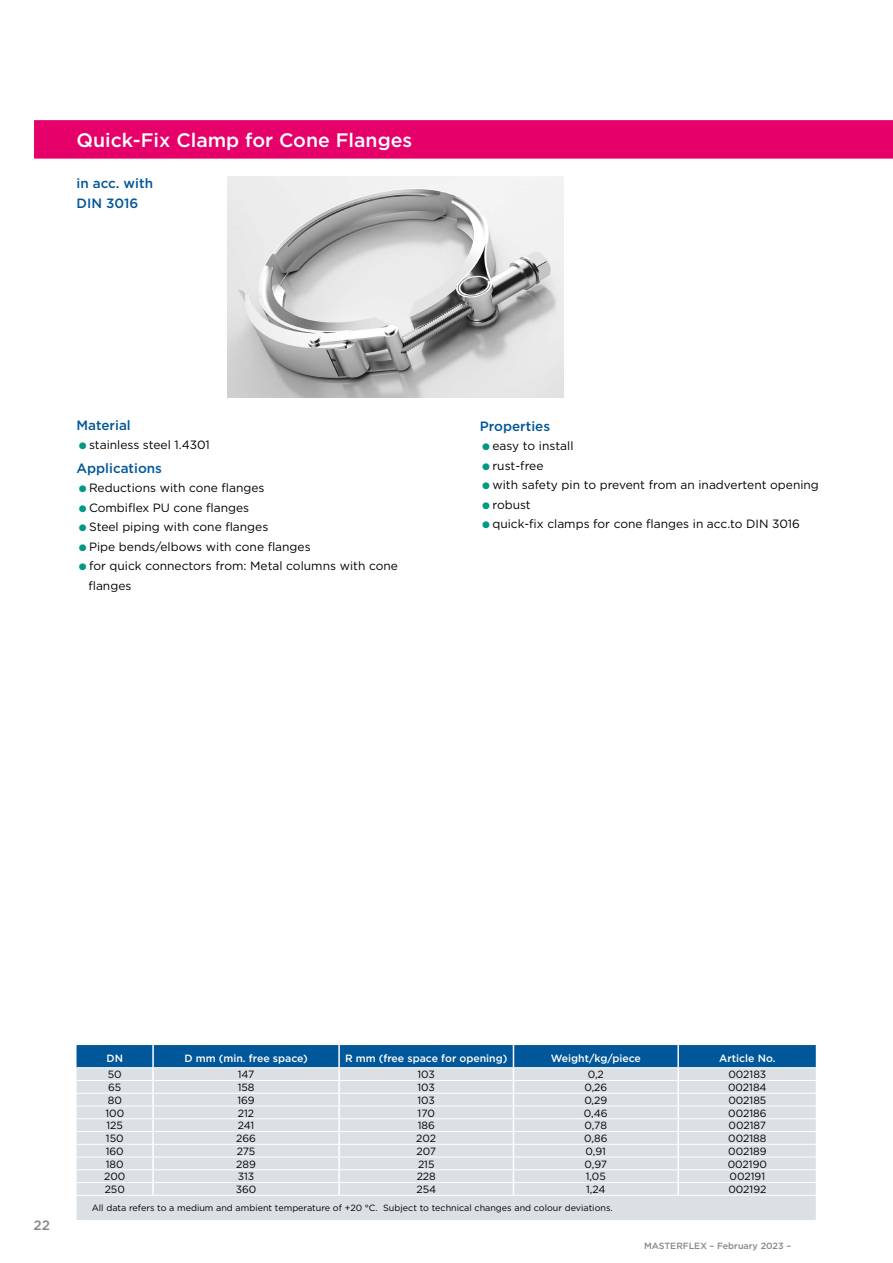
<style>
.page{position:relative;width:893px;height:1263px;background:#fff}
.page>*{position:absolute;margin:0;border:0;box-sizing:border-box;transform-origin:0 0}
.t1{font:500 19.5px "Gotham";color:#fff}
.t2{font:500 13.5px/19.5px "Gotham";color:#00579a}
.t3{font:500 13.5px "Gotham";color:#878787}
.t4{font:12px/19.5px "Gotham";color:#000}
.t5{font:10.5px "Gotham";color:#000}
.t6{font:500 10.5px "Gotham";color:#fff}
.t7{font:9px "Gotham";color:#000}
.t8{font:500 9px "Gotham";color:#878787}
.s1{font-size:26.25px;color:#009984}
</style>
<div class="page">
<div style="left:34px;top:120px;width:859px;height:39px;background:#e60069"></div>
<img style="left:227px;top:176px;width:336px;height:222px">
<svg style="left:77px;top:1045px;width:740px;height:175px;background:#bdced9"></svg>
<hr style="left:77px;top:1067px;width:76px;height:1px;background:#fff">
<hr style="left:153px;top:1067px;width:186px;height:1px;background:#fff">
<hr style="left:339px;top:1067px;width:174px;height:1px;background:#fff">
<hr style="left:513px;top:1067px;width:165px;height:1px;background:#fff">
<hr style="left:678px;top:1067px;width:138px;height:1px;background:#fff">
<hr style="left:77px;top:1080px;width:76px;height:1px;background:#fff">
<hr style="left:153px;top:1080px;width:186px;height:1px;background:#fff">
<hr style="left:339px;top:1080px;width:174px;height:1px;background:#fff">
<hr style="left:513px;top:1080px;width:165px;height:1px;background:#fff">
<hr style="left:678px;top:1080px;width:138px;height:1px;background:#fff">
<hr style="left:77px;top:1093px;width:76px;height:1px;background:#fff">
<hr style="left:153px;top:1093px;width:186px;height:1px;background:#fff">
<hr style="left:339px;top:1093px;width:174px;height:1px;background:#fff">
<hr style="left:513px;top:1093px;width:165px;height:1px;background:#fff">
<hr style="left:678px;top:1093px;width:138px;height:1px;background:#fff">
<hr style="left:77px;top:1105px;width:76px;height:1px;background:#fff">
<hr style="left:153px;top:1105px;width:186px;height:1px;background:#fff">
<hr style="left:339px;top:1105px;width:174px;height:1px;background:#fff">
<hr style="left:513px;top:1105px;width:165px;height:1px;background:#fff">
<hr style="left:678px;top:1105px;width:138px;height:1px;background:#fff">
<hr style="left:77px;top:1118px;width:76px;height:1px;background:#fff">
<hr style="left:153px;top:1118px;width:186px;height:1px;background:#fff">
<hr style="left:339px;top:1118px;width:174px;height:1px;background:#fff">
<hr style="left:513px;top:1118px;width:165px;height:1px;background:#fff">
<hr style="left:678px;top:1118px;width:138px;height:1px;background:#fff">
<hr style="left:77px;top:1131px;width:76px;height:1px;background:#fff">
<hr style="left:153px;top:1131px;width:186px;height:1px;background:#fff">
<hr style="left:339px;top:1131px;width:174px;height:1px;background:#fff">
<hr style="left:513px;top:1131px;width:165px;height:1px;background:#fff">
<hr style="left:678px;top:1131px;width:138px;height:1px;background:#fff">
<hr style="left:77px;top:1144px;width:76px;height:1px;background:#fff">
<hr style="left:153px;top:1144px;width:186px;height:1px;background:#fff">
<hr style="left:339px;top:1144px;width:174px;height:1px;background:#fff">
<hr style="left:513px;top:1144px;width:165px;height:1px;background:#fff">
<hr style="left:678px;top:1144px;width:138px;height:1px;background:#fff">
<hr style="left:77px;top:1157px;width:76px;height:1px;background:#fff">
<hr style="left:153px;top:1157px;width:186px;height:1px;background:#fff">
<hr style="left:339px;top:1157px;width:174px;height:1px;background:#fff">
<hr style="left:513px;top:1157px;width:165px;height:1px;background:#fff">
<hr style="left:678px;top:1157px;width:138px;height:1px;background:#fff">
<hr style="left:77px;top:1169px;width:76px;height:1px;background:#fff">
<hr style="left:153px;top:1169px;width:186px;height:1px;background:#fff">
<hr style="left:339px;top:1169px;width:174px;height:1px;background:#fff">
<hr style="left:513px;top:1169px;width:165px;height:1px;background:#fff">
<hr style="left:678px;top:1169px;width:138px;height:1px;background:#fff">
<hr style="left:77px;top:1182px;width:76px;height:1px;background:#fff">
<hr style="left:153px;top:1182px;width:186px;height:1px;background:#fff">
<hr style="left:339px;top:1182px;width:174px;height:1px;background:#fff">
<hr style="left:513px;top:1182px;width:165px;height:1px;background:#fff">
<hr style="left:678px;top:1182px;width:138px;height:1px;background:#fff">
<hr style="left:77px;top:1195px;width:76px;height:1px;background:#fff">
<hr style="left:153px;top:1195px;width:186px;height:1px;background:#fff">
<hr style="left:339px;top:1195px;width:174px;height:1px;background:#fff">
<hr style="left:513px;top:1195px;width:165px;height:1px;background:#fff">
<hr style="left:678px;top:1195px;width:138px;height:1px;background:#fff">
<h1 class="t1" style="left:77px;top:127px;width:337px">Quick-Fix Clamp for Cone Flanges</h1>
<p class="t2" style="left:77px;top:174px;width:78px">in acc. with<br>DIN 3016</p>
<p class="t2" style="left:77px;top:415px;width:56px">Material</p>
<p class="t4" style="left:77px;top:435px;width:135px"><span class="s1">•</span>stainless steel 1.4301</p>
<p class="t2" style="left:77px;top:458px;width:87px">Applications</p>
<p class="t4" style="left:77px;top:478px;width:189px"><span class="s1">•</span>Reductions with cone flanges</p>
<p class="t4" style="left:77px;top:498px;width:174px"><span class="s1">•</span>Combiflex PU cone flanges</p>
<p class="t4" style="left:77px;top:517px;width:193px"><span class="s1">•</span>Steel piping with cone flanges</p>
<p class="t4" style="left:77px;top:537px;width:236px"><span class="s1">•</span>Pipe bends/elbows with cone flanges</p>
<p class="t4" style="left:88px;top:556px;width:311px;text-indent:-12px"><span class="s1">•</span>for quick connectors from: Metal columns with cone flanges</p>
<p class="t2" style="left:480px;top:416px;width:72px">Properties</p>
<p class="t4" style="left:480px;top:436px;width:95px"><span class="s1">•</span>easy to install</p>
<p class="t4" style="left:480px;top:455px;width:65px"><span class="s1">•</span>rust-free</p>
<p class="t4" style="left:480px;top:475px;width:341px"><span class="s1">•</span>with safety pin to prevent from an inadvertent opening</p>
<p class="t4" style="left:480px;top:494px;width:52px"><span class="s1">•</span>robust</p>
<p class="t4" style="left:480px;top:514px;width:322px"><span class="s1">•</span>quick-fix clamps for cone flanges in acc.to DIN 3016</p>
<p class="t3" style="left:34px;top:1216px;width:18px">22</p>
<p class="t6" style="left:107px;top:1051px;width:18px">DN</p>
<p class="t6" style="left:184px;top:1051px;width:125px">D mm (min. free space)</p>
<p class="t6" style="left:345px;top:1051px;width:164px">R mm (free space for opening)</p>
<p class="t6" style="left:551px;top:1051px;width:92px">Weight/kg/piece</p>
<p class="t6" style="left:719px;top:1051px;width:58px">Article No.</p>
<p class="t5" style="left:108px;top:1068px;width:15px">50</p>
<p class="t5" style="left:238px;top:1068px;width:18px">147</p>
<p class="t5" style="left:417px;top:1068px;width:19px">103</p>
<p class="t5" style="left:588px;top:1068px;width:18px">0,2</p>
<p class="t5" style="left:728px;top:1068px;width:40px">002183</p>
<p class="t5" style="left:108px;top:1080px;width:15px">65</p>
<p class="t5" style="left:238px;top:1080px;width:18px">158</p>
<p class="t5" style="left:417px;top:1080px;width:19px">103</p>
<p class="t5" style="left:584px;top:1080px;width:24px">0,26</p>
<p class="t5" style="left:728px;top:1080px;width:40px">002184</p>
<p class="t5" style="left:108px;top:1093px;width:16px">80</p>
<p class="t5" style="left:237px;top:1093px;width:19px">169</p>
<p class="t5" style="left:417px;top:1093px;width:19px">103</p>
<p class="t5" style="left:584px;top:1093px;width:24px">0,29</p>
<p class="t5" style="left:728px;top:1093px;width:39px">002185</p>
<p class="t5" style="left:105px;top:1106px;width:20px">100</p>
<p class="t5" style="left:238px;top:1106px;width:18px">212</p>
<p class="t5" style="left:418px;top:1106px;width:19px">170</p>
<p class="t5" style="left:584px;top:1106px;width:25px">0,46</p>
<p class="t5" style="left:728px;top:1106px;width:40px">002186</p>
<p class="t5" style="left:107px;top:1119px;width:18px">125</p>
<p class="t5" style="left:238px;top:1119px;width:18px">241</p>
<p class="t5" style="left:418px;top:1119px;width:19px">186</p>
<p class="t5" style="left:585px;top:1119px;width:24px">0,78</p>
<p class="t5" style="left:728px;top:1119px;width:39px">002187</p>
<p class="t5" style="left:106px;top:1132px;width:19px">150</p>
<p class="t5" style="left:236px;top:1132px;width:21px">266</p>
<p class="t5" style="left:416px;top:1132px;width:21px">202</p>
<p class="t5" style="left:584px;top:1132px;width:25px">0,86</p>
<p class="t5" style="left:728px;top:1132px;width:40px">002188</p>
<p class="t5" style="left:106px;top:1144px;width:20px">160</p>
<p class="t5" style="left:237px;top:1144px;width:20px">275</p>
<p class="t5" style="left:416px;top:1144px;width:21px">207</p>
<p class="t5" style="left:586px;top:1144px;width:22px">0,91</p>
<p class="t5" style="left:728px;top:1144px;width:40px">002189</p>
<p class="t5" style="left:106px;top:1157px;width:19px">180</p>
<p class="t5" style="left:236px;top:1157px;width:21px">289</p>
<p class="t5" style="left:418px;top:1157px;width:18px">215</p>
<p class="t5" style="left:584px;top:1157px;width:24px">0,97</p>
<p class="t5" style="left:728px;top:1157px;width:41px">002190</p>
<p class="t5" style="left:104px;top:1170px;width:23px">200</p>
<p class="t5" style="left:238px;top:1170px;width:18px">313</p>
<p class="t5" style="left:417px;top:1170px;width:21px">228</p>
<p class="t5" style="left:586px;top:1170px;width:22px">1,05</p>
<p class="t5" style="left:730px;top:1170px;width:37px">002191</p>
<p class="t5" style="left:105px;top:1183px;width:22px">250</p>
<p class="t5" style="left:236px;top:1183px;width:22px">360</p>
<p class="t5" style="left:416px;top:1183px;width:21px">254</p>
<p class="t5" style="left:586px;top:1183px;width:21px">1,24</p>
<p class="t5" style="left:728px;top:1183px;width:39px">002192</p>
<p class="t7" style="left:92px;top:1202px;width:522px">All data refers to a medium and ambient temperature of +20 °C. Subject to technical changes and colour deviations.</p>
<p class="t8" style="left:644px;top:1240px;width:149px">MASTERFLEX – February 2023 –</p>
</div>
